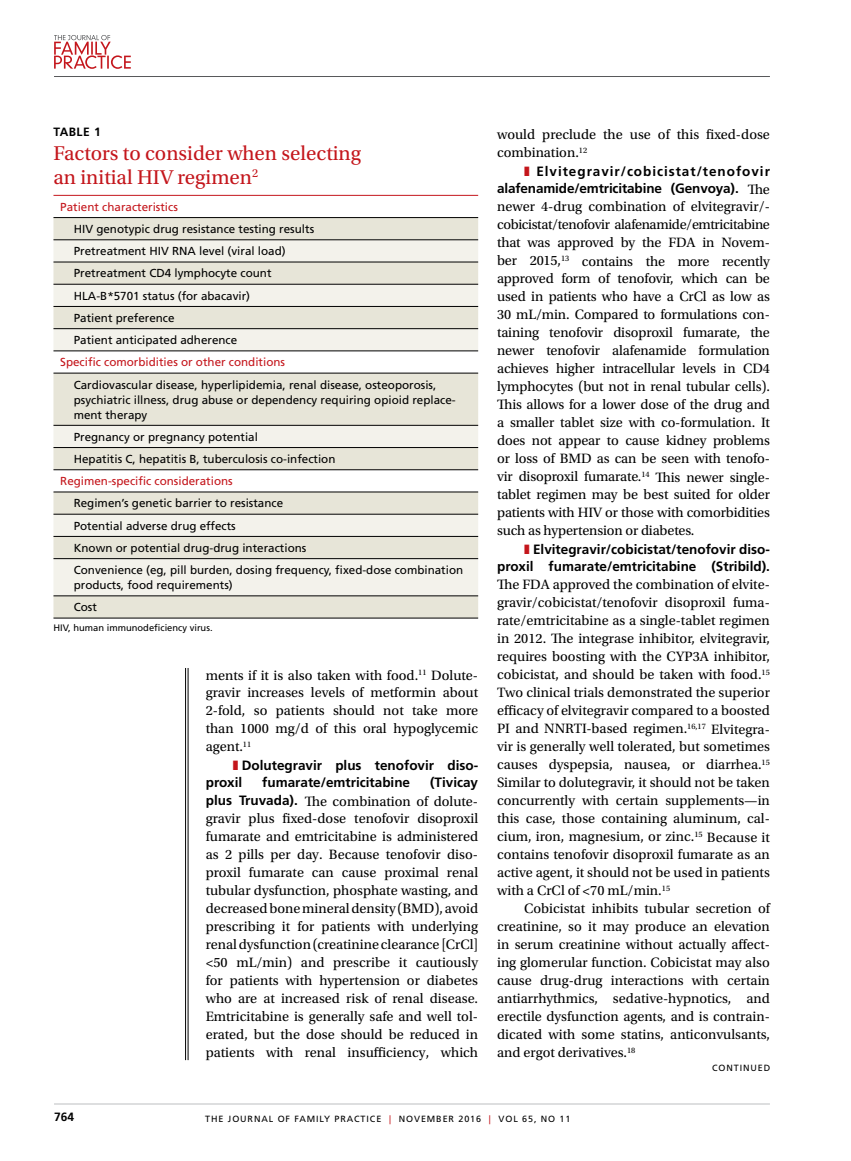
<style>
.page{position:relative;width:851px;height:1161px;background:#fff}
.page>*{position:absolute;margin:0;border:0;box-sizing:border-box;transform-origin:0 0}
.t1{font:21px/24px "Utopia Std";color:#c4161c}
.t2{font:14.25px/18px "Utopia Std";letter-spacing:-.01em;color:#000;text-align:justify}
.t3{font:700 13.5px/18px "Frutiger LT Std";color:#000}
.t4{font:700 13.5px/18px "Frutiger LT Std";letter-spacing:.03em;color:#000;text-align:right}
.t5{font:700 12px "Frutiger LT Std";letter-spacing:.02em;color:#000}
.t6{font:11.7px/22.2px "Frutiger LT Std";color:#000}
.t7{font:11.7px "Frutiger LT Std";color:#c4161c}
.t8{font:9.3px "Frutiger LT Std";color:#000}
.t9{font:9px "Frutiger LT Std";letter-spacing:.1em;color:#000}
.s1{color:#c4161c}
.s2{font-family:"Frutiger LT Std";font-weight:700;font-size:13.5px}
.s3{font-family:"Utopia Std";font-weight:400;font-size:14.25px}
</style>
<div class="page">
<svg style="left:54px;top:35px;width:77px;height:34px"></svg>
<hr style="left:54px;top:76px;width:716px;height:1px;background:#58595b">
<hr style="left:54px;top:1104px;width:716px;height:1px;background:#bcbec0">
<hr style="left:188px;top:668px;width:1px;height:392px;background:#000">
<hr style="left:185px;top:668px;width:1px;height:392px;background:#000">
<svg style="left:53px;top:218px;width:425px;height:400px;background:#e2e0d3"></svg>
<svg style="left:53px;top:240px;width:425px;height:355px;background:#eceae2"></svg>
<hr style="left:53px;top:217px;width:425px;height:1px;background:#000">
<hr style="left:53px;top:239px;width:425px;height:1px;background:#000">
<hr style="left:53px;top:262px;width:425px;height:1px;background:#000">
<hr style="left:53px;top:284px;width:425px;height:1px;background:#000">
<hr style="left:53px;top:306px;width:425px;height:1px;background:#000">
<hr style="left:53px;top:328px;width:425px;height:1px;background:#000">
<hr style="left:53px;top:351px;width:425px;height:1px;background:#000">
<hr style="left:53px;top:373px;width:425px;height:1px;background:#000">
<hr style="left:53px;top:425px;width:425px;height:1px;background:#000">
<hr style="left:53px;top:447px;width:425px;height:1px;background:#000">
<hr style="left:53px;top:469px;width:425px;height:1px;background:#000">
<hr style="left:53px;top:492px;width:425px;height:1px;background:#000">
<hr style="left:53px;top:514px;width:425px;height:1px;background:#000">
<hr style="left:53px;top:536px;width:425px;height:1px;background:#000">
<hr style="left:53px;top:558px;width:425px;height:1px;background:#000">
<hr style="left:53px;top:595px;width:425px;height:1px;background:#000">
<hr style="left:53px;top:618px;width:425px;height:1px;background:#000">
<hr style="left:53px;top:195px;width:425px;height:1px;background:#c4161c">
<p class="t5" style="left:53px;top:125px;width:49px">TABLE 1</p>
<h1 class="t1" style="left:53px;top:141px;width:309px">Factors to consider when selecting an initial HIV regimen<sup>2</sup></h1>
<p class="t7" style="left:60px;top:200px;width:119px">Patient characteristics</p>
<p class="t6" style="left:74px;top:218px;width:242px">HIV genotypic drug resistance testing results Pretreatment HIV RNA level (viral load)<br>Pretreatment CD4 lymphocyte count HLA-B*5701 status (for abacavir)<br>Patient preference<br>Patient anticipated adherence</p>
<p class="t7" style="left:60px;top:355px;width:226px">Specific comorbidities or other conditions</p>
<p class="t6" style="left:74px;top:377px;width:383px;line-height:15px">Cardiovascular disease, hyperlipidemia, renal disease, osteoporosis, psychiatric illness, drug abuse or dependency requiring opioid replace&shy;ment therapy</p>
<p class="t6" style="left:74px;top:426px;width:263px">Pregnancy or pregnancy potential<br>Hepatitis C, hepatitis B, tuberculosis co-infection</p>
<p class="t7" style="left:60px;top:474px;width:174px">Regimen-specific considerations</p>
<p class="t6" style="left:74px;top:492px;width:391px">Regimen’s genetic barrier to resistance<br>Potential adverse drug effects<br>Known or potential drug-drug interactions<br>Convenience (eg, pill burden, dosing frequency, fixed-dose combination</p>
<p class="t6" style="left:74px;top:574px;width:160px">products, food requirements)<br>Cost</p>
<p class="t8" style="left:53px;top:622px;width:161px">HIV, human immunodeficiency virus.</p>
<p class="t2" style="left:206px;top:666px;width:274px">ments if it is also taken with food.<sup>11</sup> Dolute&shy;gravir increases levels of metformin about 2-fold, so patients should not take more than 1000 mg/d of this oral hypoglycemic agent.<sup>11</sup></p>
<p class="t3" style="left:206px;top:756px;width:274px;text-indent:27px"><span class="s1">❚</span> Dolutegravir plus tenofovir diso&shy;proxil</p>
<p class="t3" style="left:262px;top:774px;width:149px">fumarate/emtricitabine</p>
<p class="t3" style="left:430px;top:774px;width:50px">(Tivicay</p>
<p class="t2" style="left:206px;top:792px;width:274px"><span class="s2">plus Truvada).</span> The combination of dolute&shy;gravir plus fixed-dose tenofovir disoproxil fumarate and emtricitabine is administered as 2 pills per day. Because tenofovir diso&shy;proxil fumarate can cause proximal renal tubular dysfunction, phosphate wasting, and decreased bone mineral density (BMD), avoid prescribing it for patients with underlying renal dysfunction (creatinine clearance [CrCl] &lt;50 mL/min) and prescribe it cautiously for patients with hypertension or diabetes who are at increased risk of renal disease.<br>Emtricitabine is generally safe and well tol&shy;erated, but the dose should be reduced in patients with renal insufficiency, which</p>
<p class="t2" style="left:497px;top:126px;width:274px">would preclude the use of this fixed-dose combination.<sup>12</sup></p>
<p class="t4" style="left:497px;top:162px;width:274px"><span class="s1">❚</span> Elvitegravir/cobicistat/tenofovir alafenamide/emtricitabine (Genvoya). <span class="s3">The</span></p>
<p class="t2" style="left:497px;top:198px;width:274px;text-align:left">newer 4-drug combination of elvitegravir/-- cobicistat/tenofovir alafenamide/emtricitabine that was approved by the FDA in Novem&shy;ber 2015,<sup>13</sup> contains the more recently approved form of tenofovir, which can be used in patients who have a CrCl as low as 30 mL/min. Compared to formulations con&shy;taining tenofovir disoproxil fumarate, the newer tenofovir alafenamide formulation achieves higher intracellular levels in CD4 lymphocytes (but not in renal tubular cells).<br>This allows for a lower dose of the drug and a smaller tablet size with co-formulation. It does not appear to cause kidney problems or loss of BMD as can be seen with tenofo&shy;vir disoproxil fumarate.<sup>14</sup> This newer single&shy;tablet regimen may be best suited for older patients with HIV or those with comorbidities such as hypertension or diabetes.</p>
<p class="t3" style="left:497px;top:540px;width:274px;text-align:right"><span class="s1">❚</span> Elvitegravir/cobicistat/tenofovir diso&shy;proxil fumarate/emtricitabine (Stribild).</p>
<p class="t2" style="left:497px;top:576px;width:274px">The FDA approved the combination of elvite&shy;gravir/cobicistat/tenofovir disoproxil fuma&shy;rate/emtricitabine as a single-tablet regimen in 2012. The integrase inhibitor, elvitegravir, requires boosting with the CYP3A inhibitor, cobicistat, and should be taken with food.<sup>15<br></sup>Two clinical trials demonstrated the superior efficacy of elvitegravir compared to a boosted PI and NNRTI-based regimen.<sup>16,17</sup> Elvitegra&shy;vir is generally well tolerated, but sometimes causes dyspepsia, nausea, or diarrhea.<sup>15<br></sup>Similar to dolutegravir, it should not be taken concurrently with certain supplements—in this case, those containing aluminum, cal&shy;cium, iron, magnesium, or zinc.<sup>15</sup> Because it contains tenofovir disoproxil fumarate as an active agent, it should not be used in patients with a CrCl of &lt;70 mL/min.<sup>15</sup></p>
<p class="t2" style="left:497px;top:900px;width:274px;text-indent:27px">Cobicistat inhibits tubular secretion of creatinine, so it may produce an elevation in serum creatinine without actually affect&shy;ing glomerular function. Cobicistat may also cause drug-drug interactions with certain antiarrhythmics, sedative-hypnotics, and erectile dysfunction agents, and is contrain&shy;dicated with some statins, anticonvulsants, and ergot derivatives.<sup>18</sup></p>
<p class="t9" style="left:712px;top:1062px;width:60px">CONTINUED</p>
<p class="t5" style="left:54px;top:1110px;width:22px">764</p>
<p class="t9" style="left:205px;top:1113px;width:366px">THE JOURNAL OF FAMILY PRACTICE <span class="s1">|</span> NOVEMBER 2016 <span class="s1">|</span> VOL 65, NO 11</p>
</div>
